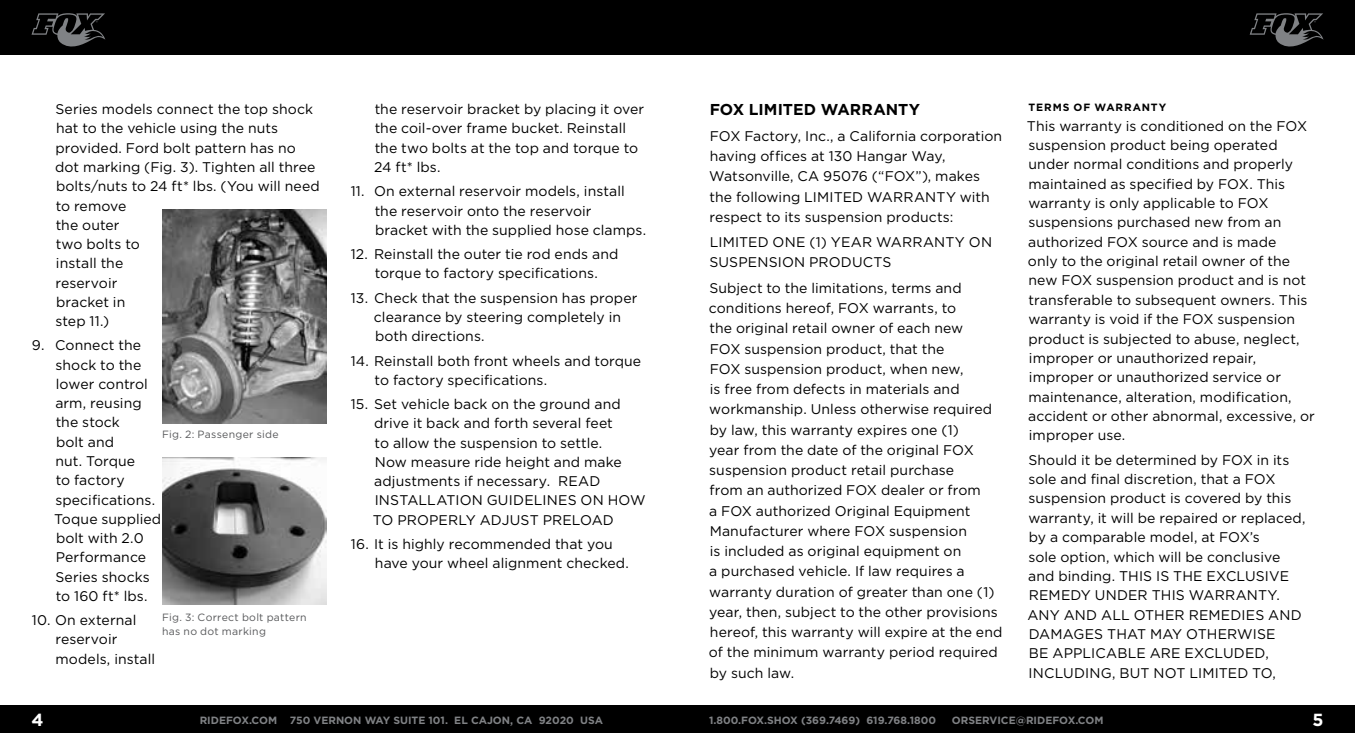
<style>
.page{position:relative;width:1355px;height:733px;background:#fff}
.page>*{position:absolute;margin:0;border:0;box-sizing:border-box;transform-origin:0 0}
.t1{font:700 17.5px "Gotham";color:#fff}
.t2{font:700 15.75px "Gotham";letter-spacing:.005em;color:#000}
.t3{font:14px/19.2px "Gotham";letter-spacing:.005em;color:#000}
.t4{font:700 10.5px "Gotham";color:#808285}
.t5{font:10.5px/14px "Gotham";letter-spacing:.025em;color:#58595b}
.t6{font:700 10.5px "Gotham";letter-spacing:.085em;color:#000}
</style>
<div class="page">
<img style="left:162px;top:457px;width:165px;height:147px">
<img style="left:162px;top:209px;width:165px;height:215px">
<div style="left:0;top:705px;width:677px;height:27px;background:#000"></div>
<div style="left:662px;top:705px;width:692px;height:27px;background:#000"></div>
<div style="left:662px;top:0;width:692px;height:55px;background:#000"></div>
<div style="left:0;top:0;width:677px;height:55px;background:#000"></div>
<svg style="left:32px;top:13px;width:73px;height:34px"></svg>
<svg style="left:1249px;top:13px;width:74px;height:34px"></svg>
<p class="t3" style="left:55px;top:99px;width:266px">Series models connect the top shock hat to the vehicle using the nuts provided. Ford bolt pattern has no dot marking (Fig. 3). Tighten all three bolts/nuts to 24 ft* lbs. (You will need to remove<br>the outer<br>two bolts to<br>install the<br>reservoir<br>bracket in<br>step 11.)</p>
<p class="t3" style="left:54px;top:335px;width:109px;text-indent:-22px">9. Connect the shock to the lower control arm, reusing the stock<br>bolt and<br>nut. Torque<br>to factory specifications.<br>Toque supplied bolt with 2.0<br>Performance<br>Series shocks to 160 ft* lbs.</p>
<p class="t3" style="left:56px;top:610px;width:101px;text-indent:-24px">10. On external reservoir models, install</p>
<p class="t5" style="left:162px;top:427px;width:118px">Fig. 2: Passenger side</p>
<p class="t5" style="left:162px;top:610px;width:146px">Fig. 3: Correct bolt pattern has no dot marking</p>
<p class="t3" style="left:374px;top:99px;width:272px">the reservoir bracket by placing it over the coil-over frame bucket. Reinstall the two bolts at the top and torque to<br>24 ft* lbs.</p>
<p class="t3" style="left:375px;top:181px;width:273px;text-indent:-24px">11. On external reservoir models, install the reservoir onto the reservoir bracket with the supplied hose clamps.</p>
<p class="t3" style="left:351px;top:244px;width:269px;text-align:center">12. Reinstall the outer tie rod ends and torque to factory specifications.</p>
<p class="t3" style="left:374px;top:288px;width:265px;text-indent:-23px">13. Check that the suspension has proper clearance by steering completely in both directions.</p>
<p class="t3" style="left:375px;top:350px;width:268px;text-indent:-24px">14. Reinstall both front wheels and torque to factory specifications.</p>
<p class="t3" style="left:373px;top:394px;width:274px;text-indent:-22px">15. Set vehicle back on the ground and drive it back and forth several feet<br>to allow the suspension to settle.<br>Now measure ride height and make adjustments if necessary. READ<br>INSTALLATION GUIDELINES ON HOW<br>TO PROPERLY ADJUST PRELOAD</p>
<p class="t3" style="left:375px;top:534px;width:255px;text-indent:-24px">16. It is highly recommended that you have your wheel alignment checked.</p>
<p class="t2" style="left:710px;top:101px;width:212px">FOX LIMITED WARRANTY</p>
<p class="t3" style="left:709px;top:125px;width:295px;line-height:20.3px">FOX Factory, Inc., a California corporation having offices at 130 Hangar Way, Watsonville, CA 95076 (“FOX”), makes the following LIMITED WARRANTY with respect to its suspension products:</p>
<p class="t3" style="left:709px;top:232px;width:284px;line-height:20.3px">LIMITED ONE (1) YEAR WARRANTY ON<br>SUSPENSION PRODUCTS</p>
<p class="t3" style="left:709px;top:277px;width:295px;line-height:20.3px">Subject to the limitations, terms and conditions hereof, FOX warrants, to<br>the original retail owner of each new<br>FOX suspension product, that the<br>FOX suspension product, when new,<br>is free from defects in materials and workmanship. Unless otherwise required by law, this warranty expires one (1)<br>year from the date of the original FOX suspension product retail purchase<br>from an authorized FOX dealer or from<br>a FOX authorized Original Equipment Manufacturer where FOX suspension<br>is included as original equipment on<br>a purchased vehicle. If law requires a warranty duration of greater than one (1) year, then, subject to the other provisions hereof, this warranty will expire at the end of the minimum warranty period required by such law.</p>
<p class="t6" style="left:1028px;top:101px;width:139px">TERMS OF WARRANTY</p>
<p class="t3" style="left:1027px;top:115px;width:289px">This warranty is conditioned on the FOX suspension product being operated under normal conditions and properly maintained as specified by FOX. This warranty is only applicable to FOX suspensions purchased new from an authorized FOX source and is made<br>only to the original retail owner of the new FOX suspension product and is not transferable to subsequent owners. This warranty is void if the FOX suspension product is subjected to abuse, neglect, improper or unauthorized repair, improper or unauthorized service or maintenance, alteration, modification, accident or other abnormal, excessive, or improper use.</p>
<p class="t3" style="left:1027px;top:449px;width:280px">Should it be determined by FOX in its sole and final discretion, that a FOX suspension product is covered by this warranty, it will be repaired or replaced, by a comparable model, at FOX’s<br>sole option, which will be conclusive and binding. THIS IS THE EXCLUSIVE REMEDY UNDER THIS WARRANTY.<br>ANY AND ALL OTHER REMEDIES AND DAMAGES THAT MAY OTHERWISE<br>BE APPLICABLE ARE EXCLUDED, INCLUDING, BUT NOT LIMITED TO,</p>
<p class="t1" style="left:32px;top:710px;width:14px">4</p>
<p class="t4" style="left:200px;top:713px;width:405px">RIDEFOX.COM 750 VERNON WAY SUITE 101. EL CAJON, CA 92020 USA</p>
<p class="t4" style="left:709px;top:713px;width:228px">1.800.FOX.SHOX (369.7469) 619.768.1800</p>
<p class="t4" style="left:951px;top:713px;width:153px">ORSERVICE@RIDEFOX.COM</p>
<p class="t1" style="left:1312px;top:710px;width:13px">5</p>
</div>
